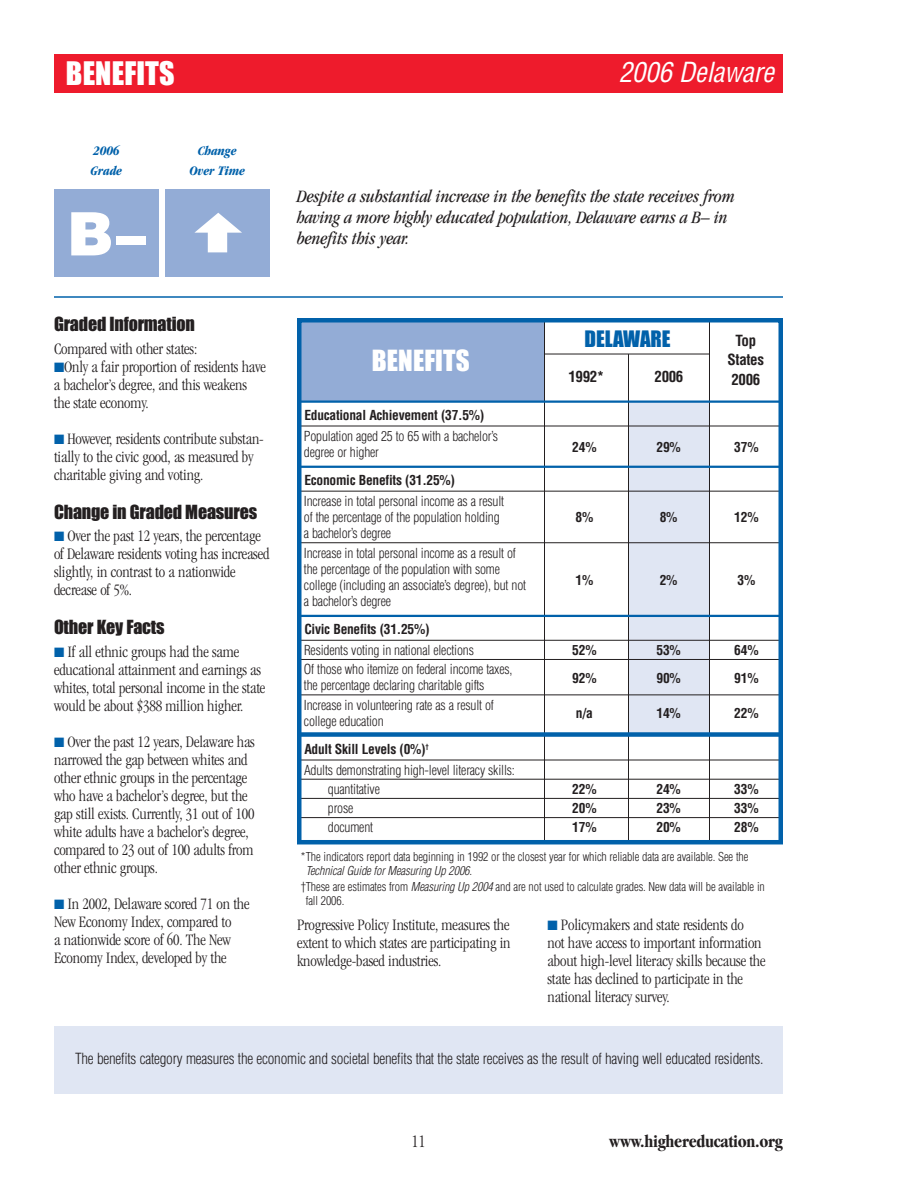
<style>
.page{position:relative;width:918px;height:1188px;background:#fff}
.page>*{position:absolute;margin:0;border:0;box-sizing:border-box;transform-origin:0 0}
.t1{font:900 60px "Helvetica";color:#fff}
.t2{font:30px "Impact";letter-spacing:.005em;color:#fff}
.t3{font:italic condensed 27px "Helvetica";letter-spacing:-.01em;color:#fff}
.t4{font:27px "Impact";letter-spacing:.005em;color:#fff}
.t5{font:21px "Impact";letter-spacing:-.005em;color:#0161aa}
.t6{font:italic condensed 18px/21px "Garamond";letter-spacing:-.01em;color:#231f20}
.t7{font:18px "Impact";letter-spacing:-.01em;color:#231f20}
.t8{font:700 condensed 18px "Garamond";letter-spacing:-.015em;color:#231f20}
.t9{font:300 condensed 18px "Garamond";color:#231f20}
.t10{font:300 condensed 16.5px/18px "Garamond";letter-spacing:-.01em;color:#231f20}
.t11{font:300 condensed 15px "Helvetica";letter-spacing:-.015em;color:#231f20}
.t12{font:700 condensed 15px/19.5px "Helvetica";letter-spacing:-.025em;color:#231f20;text-align:center}
.t13{font:300 condensed 13.5px/16.2px "Helvetica";letter-spacing:-.015em;color:#231f20}
.t14{font:700 condensed 13.5px "Helvetica";letter-spacing:-.02em;color:#231f20}
.t15{font:italic 700 condensed 13.5px/19.5px "Garamond";letter-spacing:-.01em;color:#0161aa}
.t16{font:300 condensed 12px/13.5px "Helvetica";letter-spacing:-.01em;color:#231f20}
.s1{color:#0161aa}
.s2{font-weight:700}
.s3{font-style:italic}
</style>
<div class="page">
<div style="left:297px;top:320px;width:247px;height:81px;background:#93acd6"></div>
<div style="left:54px;top:54px;width:729px;height:39px;background:#ee1b2c"></div>
<div style="left:629px;top:402px;width:81px;height:332px;background:#e0e6f3"></div>
<hr style="left:544px;top:321px;width:1px;height:522px;background:#231f20">
<hr style="left:544px;top:354px;width:166px;height:1px;background:#231f20">
<hr style="left:709px;top:320px;width:1px;height:522px;background:#231f20">
<hr style="left:628px;top:354px;width:1px;height:488px;background:#231f20">
<hr style="left:301px;top:400px;width:481px;height:3px;background:#0161aa">
<hr style="left:301px;top:426px;width:481px;height:1px;background:#231f20">
<hr style="left:301px;top:466px;width:481px;height:2px;background:#0161aa">
<hr style="left:301px;top:491px;width:481px;height:1px;background:#231f20">
<hr style="left:301px;top:542px;width:481px;height:1px;background:#231f20">
<hr style="left:301px;top:615px;width:481px;height:2px;background:#0161aa">
<hr style="left:301px;top:640px;width:481px;height:1px;background:#231f20">
<hr style="left:301px;top:659px;width:481px;height:1px;background:#231f20">
<hr style="left:301px;top:695px;width:481px;height:1px;background:#231f20">
<div style="left:301px;top:732px;width:481px;height:5px;background:#0161aa"></div>
<hr style="left:301px;top:760px;width:481px;height:1px;background:#231f20">
<hr style="left:301px;top:779px;width:481px;height:1px;background:#231f20">
<hr style="left:301px;top:798px;width:481px;height:1px;background:#231f20">
<hr style="left:301px;top:817px;width:481px;height:1px;background:#231f20">
<div style="left:54px;top:1026px;width:729px;height:68px;background:#e0e6f3"></div>
<div style="left:297px;top:318px;width:486px;height:526px;border:4px solid #0161aa"></div>
<hr style="left:54px;top:296px;width:729px;height:2px;background:#0161aa">
<div style="left:165px;top:189px;width:105px;height:88px;background:#93acd6"></div>
<svg style="left:194px;top:213px;width:48px;height:39px"></svg>
<div style="left:54px;top:189px;width:105px;height:87px;background:#93acd6"></div>
<h2 class="t2" style="left:66px;top:64px;width:110px">BENEFITS</h2>
<h3 class="t3" style="left:619px;top:62px;width:157px">2006 Delaware</h3>
<p class="t15" style="left:91px;top:142px;width:33px">2006<br>Grade</p>
<p class="t15" style="left:190px;top:143px;width:57px;text-align:center">Change<br>Over Time</p>
<h1 class="t1" style="left:67px;top:212px;width:80px">B–</h1>
<p class="t7" style="left:54px;top:319px;width:142px">Graded Information</p>
<p class="t10" style="left:54px;top:341px;width:145px">Compared with other states:</p>
<p class="t10" style="left:54px;top:359px;width:214px"><span class="s1">■</span>Only a fair proportion of residents have a bachelor’s degree, and this weakens the state economy.</p>
<p class="t10" style="left:54px;top:431px;width:211px"><span class="s1">■</span> However, residents contribute substan&shy;tially to the civic good, as measured by charitable giving and voting.</p>
<p class="t7" style="left:54px;top:506px;width:205px">Change in Graded Measures</p>
<p class="t10" style="left:54px;top:528px;width:217px"><span class="s1">■</span> Over the past 12 years, the percentage of Delaware residents voting has increased slightly, in contrast to a nationwide decrease of 5%.</p>
<p class="t7" style="left:54px;top:622px;width:112px">Other Key Facts</p>
<p class="t10" style="left:54px;top:644px;width:213px"><span class="s1">■</span> If all ethnic groups had the same educational attainment and earnings as whites, total personal income in the state would be about $388 million higher.</p>
<p class="t10" style="left:54px;top:734px;width:202px"><span class="s1">■</span> Over the past 12 years, Delaware has narrowed the gap between whites and other ethnic groups in the percentage who have a bachelor’s degree, but the gap still exists. Currently, 31 out of 100 white adults have a bachelor’s degree, compared to 23 out of 100 adults from other ethnic groups.</p>
<p class="t10" style="left:54px;top:896px;width:197px"><span class="s1">■</span> In 2002, Delaware scored 71 on the<br>New Economy Index, compared to<br>a nationwide score of 60. The New<br>Economy Index, developed by the</p>
<p class="t6" style="left:297px;top:187px;width:439px">Despite a substantial increase in the benefits the state receives from having a more highly educated population, Delaware earns a B– in benefits this year.</p>
<h3 class="t4" style="left:372px;top:352px;width:99px">BENEFITS</h3>
<p class="t5" style="left:585px;top:332px;width:87px">DELAWARE</p>
<p class="t12" style="left:728px;top:332px;width:38px">Top<br>States</p>
<p class="t12" style="left:568px;top:368px;width:37px">1992*</p>
<p class="t12" style="left:655px;top:368px;width:30px">2006</p>
<p class="t12" style="left:731px;top:371px;width:30px">2006</p>
<p class="t14" style="left:304px;top:410px;width:182px">Educational Achievement (37.5%)</p>
<p class="t13" style="left:304px;top:429px;width:195px">Population aged 25 to 65 with a bachelor’s degree or higher</p>
<p class="t14" style="left:572px;top:442px;width:26px">24%</p>
<p class="t14" style="left:656px;top:442px;width:26px">29%</p>
<p class="t14" style="left:734px;top:442px;width:26px">37%</p>
<p class="t14" style="left:304px;top:475px;width:152px">Economic Benefits (31.25%)</p>
<p class="t13" style="left:304px;top:494px;width:202px">Increase in total personal income as a result of the percentage of the population holding</p>
<p class="t14" style="left:576px;top:512px;width:19px">8%</p>
<p class="t14" style="left:660px;top:512px;width:19px">8%</p>
<p class="t14" style="left:734px;top:512px;width:26px">12%</p>
<p class="t13" style="left:304px;top:525px;width:214px;line-height:19.2px">a bachelor’s degree<br>Increase in total personal income as a result of</p>
<p class="t13" style="left:304px;top:562px;width:224px">the percentage of the population with some college (including an associate’s degree), but not</p>
<p class="t14" style="left:576px;top:575px;width:19px">1%</p>
<p class="t14" style="left:660px;top:575px;width:19px">2%</p>
<p class="t14" style="left:737px;top:575px;width:19px">3%</p>
<p class="t13" style="left:304px;top:594px;width:89px">a bachelor’s degree</p>
<p class="t14" style="left:304px;top:624px;width:127px">Civic Benefits (31.25%)</p>
<p class="t13" style="left:304px;top:643px;width:171px">Residents voting in national elections</p>
<p class="t14" style="left:572px;top:645px;width:26px">52%</p>
<p class="t14" style="left:656px;top:645px;width:26px">53%</p>
<p class="t14" style="left:734px;top:645px;width:26px">64%</p>
<p class="t13" style="left:304px;top:662px;width:210px">Of those who itemize on federal income taxes, the percentage declaring charitable gifts</p>
<p class="t14" style="left:572px;top:673px;width:26px">92%</p>
<p class="t14" style="left:656px;top:673px;width:26px">90%</p>
<p class="t14" style="left:734px;top:673px;width:26px">91%</p>
<p class="t13" style="left:304px;top:698px;width:192px">Increase in volunteering rate as a result of college education</p>
<p class="t14" style="left:576px;top:708px;width:18px">n/a</p>
<p class="t14" style="left:656px;top:708px;width:26px">14%</p>
<p class="t14" style="left:734px;top:708px;width:26px">22%</p>
<p class="t13" style="left:304px;top:740px;width:212px;line-height:20.7px"><span class="s2">Adult Skill Levels (0%)</span><sup>†<br></sup>Adults demonstrating high-level literacy skills:</p>
<p class="t13" style="left:328px;top:782px;width:53px">quantitative</p>
<p class="t14" style="left:572px;top:784px;width:26px">22%</p>
<p class="t14" style="left:656px;top:784px;width:26px">24%</p>
<p class="t14" style="left:734px;top:784px;width:26px">33%</p>
<p class="t13" style="left:328px;top:801px;width:27px">prose</p>
<p class="t14" style="left:572px;top:803px;width:26px">20%</p>
<p class="t14" style="left:656px;top:803px;width:26px">23%</p>
<p class="t14" style="left:734px;top:803px;width:26px">33%</p>
<p class="t13" style="left:328px;top:820px;width:47px">document</p>
<p class="t14" style="left:572px;top:822px;width:26px">17%</p>
<p class="t14" style="left:656px;top:822px;width:26px">20%</p>
<p class="t14" style="left:734px;top:822px;width:26px">28%</p>
<p class="t16" style="left:306px;top:851px;width:444px;text-indent:-5px">*The indicators report data beginning in 1992 or the closest year for which reliable data are available. See the<br><span class="s3">Technical Guide for Measuring Up 2006</span>.</p>
<p class="t16" style="left:306px;top:881px;width:461px;text-indent:-5px">†These are estimates from <span class="s3">Measuring Up 2004</span> and are not used to calculate grades. New data will be available in fall 2006.</p>
<p class="t10" style="left:297px;top:917px;width:215px;text-align:justify">Progressive Policy Institute, measures the extent to which states are participating in knowledge-based industries.</p>
<p class="t10" style="left:548px;top:917px;width:220px"><span class="s1">■</span> Policymakers and state residents do<br>not have access to important information about high-level literacy skills because the state has declined to participate in the national literacy survey.</p>
<p class="t11" style="left:75px;top:1053px;width:690px">The benefits category measures the economic and societal benefits that the state receives as the result of having well educated residents.</p>
<p class="t9" style="left:411px;top:1134px;width:16px">11</p>
<p class="t8" style="left:609px;top:1134px;width:175px">www.highereducation.org</p>
</div>
